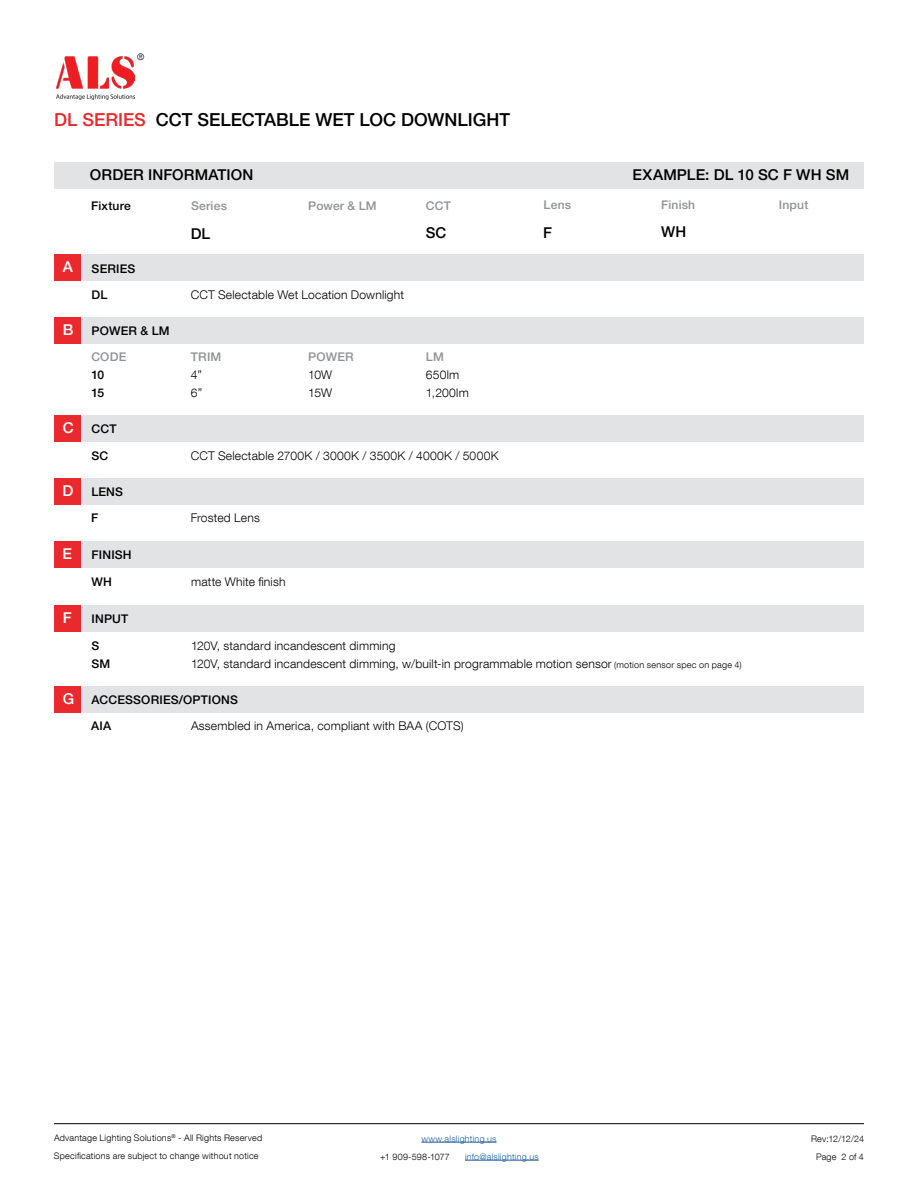
<style>
.page{position:relative;width:918px;height:1188px;background:#fff}
.page>*{position:absolute;margin:0;border:0;box-sizing:border-box;transform-origin:0 0}
.t1{font:500 18px "Helvetica Neue LT Pro";color:#000}
.t2{font:500 15px "Helvetica Neue LT Pro";letter-spacing:.005em;color:#000}
.t3{font:500 15px "Helvetica Neue LT Pro";color:#fff}
.t4{font:300 12px/18px "Helvetica Neue LT Com";letter-spacing:.015em;color:#000}
.t5{font:500 12px/18px "Helvetica Neue LT Pro";letter-spacing:.015em;color:#000}
.t6{font:500 12px "Helvetica Neue LT Pro";letter-spacing:.015em;color:#8f9194}
.t7{font:300 9px/18px "Helvetica Neue LT Com";letter-spacing:.025em;color:#000}
.t8{font:300 9px "Helvetica Neue LT Com";letter-spacing:.025em;color:#215e9e}
.s1{color:#ea292f}
.s2{font-size:9px}
</style>
<div class="page">
<hr style="left:421px;top:1142px;width:76px;height:1px;background:#215e9e">
<hr style="left:465px;top:1160px;width:74px;height:1px;background:#215e9e">
<hr style="left:54px;top:1123px;width:810px;height:1px;background:#000">
<img style="left:56px;top:57px;width:79px;height:43px">
<div style="left:82px;top:162px;width:782px;height:26px;background:#e2e3e4"></div>
<div style="left:54px;top:162px;width:27px;height:26px;background:#e2e3e4"></div>
<div style="left:54px;top:254px;width:28px;height:27px;background:#ea292f"></div>
<div style="left:54px;top:478px;width:27px;height:26px;background:#ea292f"></div>
<div style="left:54px;top:541px;width:27px;height:27px;background:#ea292f"></div>
<div style="left:54px;top:605px;width:28px;height:27px;background:#ea292f"></div>
<div style="left:54px;top:317px;width:28px;height:26px;background:#ea292f"></div>
<div style="left:54px;top:415px;width:28px;height:27px;background:#ea292f"></div>
<div style="left:82px;top:317px;width:782px;height:26px;background:#e2e3e4"></div>
<div style="left:82px;top:415px;width:782px;height:27px;background:#e2e3e4"></div>
<div style="left:82px;top:255px;width:782px;height:26px;background:#e2e3e4"></div>
<div style="left:81px;top:478px;width:783px;height:26px;background:#e2e3e4"></div>
<div style="left:82px;top:541px;width:782px;height:27px;background:#e2e3e4"></div>
<div style="left:82px;top:605px;width:782px;height:27px;background:#e2e3e4"></div>
<div style="left:54px;top:686px;width:28px;height:26px;background:#ea292f"></div>
<div style="left:82px;top:686px;width:782px;height:26px;background:#e2e3e4"></div>
<p class="t7" style="left:137px;top:48px;width:9px">®</p>
<h1 class="t1" style="left:54px;top:109px;width:458px"><span class="s1">DL SERIES</span> CCT SELECTABLE WET LOC DOWNLIGHT</h1>
<p class="t2" style="left:90px;top:166px;width:165px">ORDER INFORMATION</p>
<p class="t2" style="left:633px;top:166px;width:218px">EXAMPLE: DL 10 SC F WH SM</p>
<p class="t5" style="left:91px;top:197px;width:41px">Fixture</p>
<p class="t6" style="left:191px;top:199px;width:37px">Series</p>
<p class="t6" style="left:308px;top:199px;width:70px">Power &amp; LM</p>
<p class="t6" style="left:426px;top:199px;width:27px">CCT</p>
<p class="t6" style="left:544px;top:198px;width:29px">Lens</p>
<p class="t6" style="left:661px;top:198px;width:36px">Finish</p>
<p class="t6" style="left:779px;top:198px;width:31px">Input</p>
<p class="t2" style="left:191px;top:224px;width:21px">DL</p>
<p class="t2" style="left:426px;top:224px;width:22px">SC</p>
<p class="t2" style="left:543px;top:224px;width:10px">F</p>
<p class="t2" style="left:661px;top:223px;width:26px">WH</p>
<p class="t3" style="left:63px;top:258px;width:12px">A</p>
<p class="t5" style="left:92px;top:259px;width:45px">SERIES</p>
<p class="t5" style="left:91px;top:286px;width:17px">DL</p>
<p class="t4" style="left:191px;top:286px;width:215px">CCT Selectable Wet Location Downlight</p>
<p class="t3" style="left:63px;top:320px;width:12px">B</p>
<p class="t5" style="left:92px;top:321px;width:79px">POWER &amp; LM</p>
<p class="t6" style="left:91px;top:350px;width:36px">CODE</p>
<p class="t5" style="left:91px;top:366px;width:15px">10<br>15</p>
<p class="t6" style="left:191px;top:350px;width:32px">TRIM</p>
<p class="t4" style="left:191px;top:366px;width:13px">4”<br>6”</p>
<p class="t6" style="left:308px;top:350px;width:47px">POWER</p>
<p class="t4" style="left:308px;top:366px;width:26px">10W<br>15W</p>
<p class="t6" style="left:426px;top:350px;width:19px">LM</p>
<p class="t4" style="left:426px;top:366px;width:44px">650lm<br>1,200lm</p>
<p class="t3" style="left:63px;top:419px;width:12px">C</p>
<p class="t5" style="left:92px;top:420px;width:27px">CCT</p>
<p class="t5" style="left:91px;top:446px;width:18px">SC</p>
<p class="t4" style="left:191px;top:446px;width:309px">CCT Selectable 2700K / 3000K / 3500K / 4000K / 5000K</p>
<p class="t3" style="left:62px;top:482px;width:12px">D</p>
<p class="t5" style="left:91px;top:482px;width:33px">LENS</p>
<p class="t5" style="left:91px;top:508px;width:9px">F</p>
<p class="t4" style="left:191px;top:508px;width:71px">Frosted Lens</p>
<p class="t3" style="left:62px;top:545px;width:11px">E</p>
<p class="t5" style="left:92px;top:546px;width:42px">FINISH</p>
<p class="t5" style="left:91px;top:572px;width:22px">WH</p>
<p class="t4" style="left:191px;top:572px;width:96px">matte White finish</p>
<p class="t3" style="left:63px;top:609px;width:10px">F</p>
<p class="t5" style="left:92px;top:610px;width:38px">INPUT</p>
<p class="t5" style="left:91px;top:636px;width:20px">S<br>SM</p>
<p class="t4" style="left:191px;top:636px;width:552px">120V, standard incandescent dimming<br>120V, standard incandescent dimming, w/built-in programmable motion sensor <span class="s2">(motion sensor spec on page 4)</span></p>
<p class="t3" style="left:63px;top:690px;width:13px">G</p>
<p class="t5" style="left:92px;top:690px;width:148px">ACCESSORIES/OPTIONS</p>
<p class="t5" style="left:91px;top:717px;width:21px">AIA</p>
<p class="t4" style="left:191px;top:717px;width:274px">Assembled in America, compliant with BAA (COTS)</p>
<p class="t7" style="left:54px;top:1129px;width:210px">Advantage Lighting Solutions<sup>®</sup> - All Rights Reserved<br>Specifications are subject to change without notice</p>
<p class="t7" style="left:811px;top:1129px;width:54px;text-align:center">Rev:12/12/24<br>Page 2 of 4</p>
<p class="t8" style="left:421px;top:1133px;width:77px">www.alslighting.us</p>
<p class="t7" style="left:380px;top:1147px;width:71px">+1 909-598-1077</p>
<p class="t8" style="left:465px;top:1151px;width:75px">info@alslighting.us</p>
</div>
